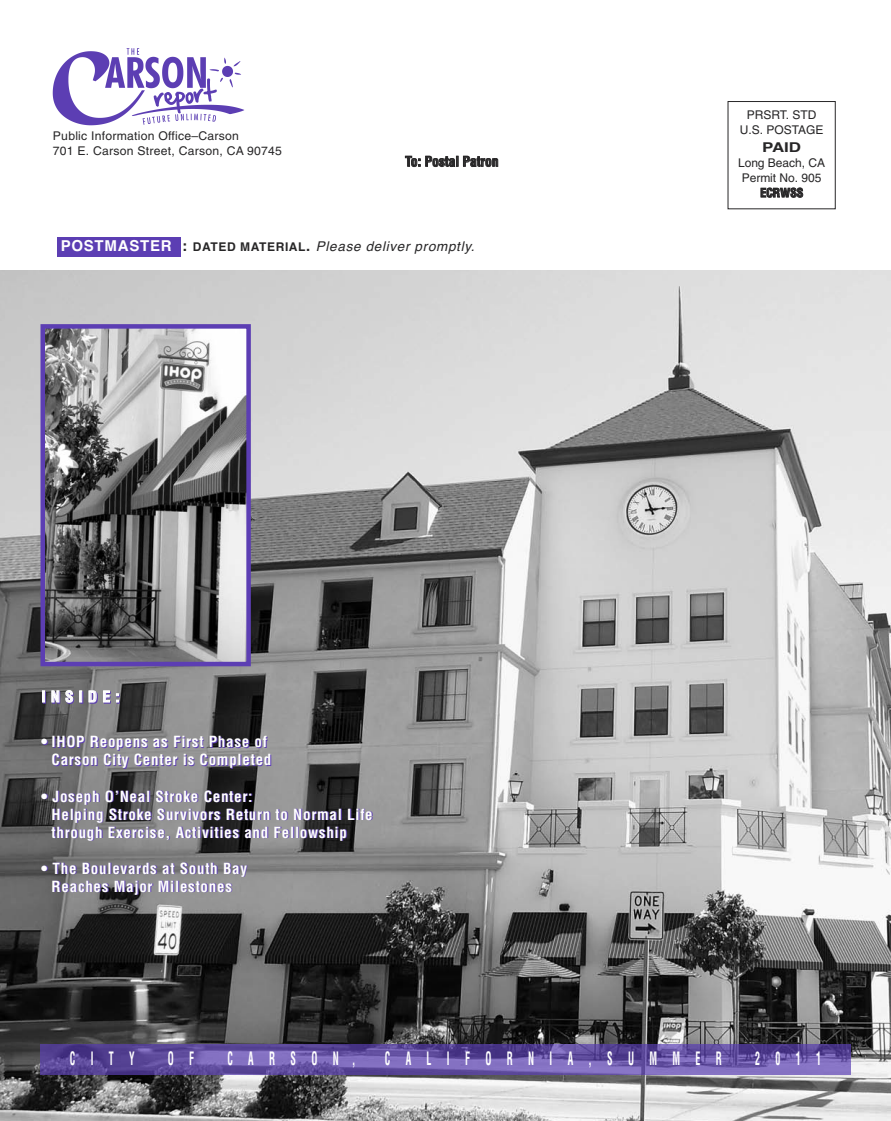
<style>
.page{position:relative;width:891px;height:1121px;background:#fff}
.page>*{position:absolute;margin:0;border:0;box-sizing:border-box;transform-origin:0 0}
.t1{font:700 condensed 18px "Helvetica";letter-spacing:1.55em;color:#fff;scale:.55 1}
.t2{font:700 condensed 15px/18px "Helvetica";letter-spacing:.05em;color:#fff;text-align:right}
.t3{font:13.5px "Helvetica Oblique TT";letter-spacing:.05em;color:#272627}
.t4{font:700 condensed 13.5px "Helvetica";color:#272627}
.t5{font:13.5px "Helvetica Bold TT";color:#272627;scale:1.25 1}
.t6{font:12px/14.9px "Helvetica";letter-spacing:.02em;color:#272627}
.t7{font:12px/15px "Helvetica";color:#272627;text-align:center}
.t8{font:700 condensed 12px "Helvetica";color:#272627}
.s1{font-family:"Helvetica Bold TT";font-size:15px;color:#fff}
.s2{font-family:"Helvetica Bold TT";font-size:15px}
.s3{font-family:"Helvetica Bold TT";font-size:12px}
</style>
<div class="page">
<img style="left:0;top:270px;width:891px;height:850px">
<div style="left:57px;top:237px;width:124px;height:19px;background:#5c3eb3"></div>
<div style="left:728px;top:101px;width:108px;height:108px;border:1px solid #272627"></div>
<img style="left:52px;top:48px;width:192px;height:78px">
<img style="left:40px;top:1044px;width:810px;height:30px">
<img style="left:45px;top:329px;width:201px;height:332px">
<div style="left:40px;top:324px;width:211px;height:342px;border:4px solid #5c3eb3"></div>
<p class="t6" style="left:53px;top:130px;width:231px">Public Information Office–Carson<br>701 E. Carson Street, Carson, CA 90745</p>
<p class="t4" style="left:405px;top:154px;width:95px">To: Postal Patron</p>
<p class="t3" style="left:61px;top:239px;width:415px"><span class="s1">POSTMASTER</span> <span class="s2">:</span> <span class="s3">DATED MATERIAL</span><span class="s2">.</span> Please deliver promptly.</p>
<p class="t2" style="left:41px;top:688px;width:80px">INSIDE:</p>
<p class="t2" style="left:41px;top:733px;width:232px">• IHOP Reopens as First Phase of<br>Carson City Center is Completed</p>
<p class="t2" style="left:52px;top:787px;width:323px;text-align:left;text-indent:-11px">• Joseph O’Neal Stroke Center:<br>Helping Stroke Survivors Return to Normal Life through Exercise, Activities and Fellowship</p>
<p class="t2" style="left:41px;top:859px;width:207px;text-align:center">• The Boulevards at South Bay<br>Reaches Major Milestones</p>
<p class="t7" style="left:740px;top:109px;width:85px">PRSRT. STD<br>U.S. POSTAGE</p>
<p class="t5" style="left:762px;top:140px;width:33px">PAID</p>
<p class="t7" style="left:738px;top:157px;width:89px">Long Beach, CA<br>Permit No. 905</p>
<p class="t8" style="left:760px;top:186px;width:45px">ECRWSS</p>
<p class="t1" style="left:70px;top:1047px;width:119px">CITY</p>
<p class="t1" style="left:168px;top:1047px;width:49px">O F</p>
<p class="t1" style="left:227px;top:1047px;width:235px">CARSON,</p>
<p class="t1" style="left:385px;top:1047px;width:615px">CALIFORNIA,SUMMER</p>
<p class="t1" style="left:755px;top:1047px;width:121px">2011</p>
</div>
